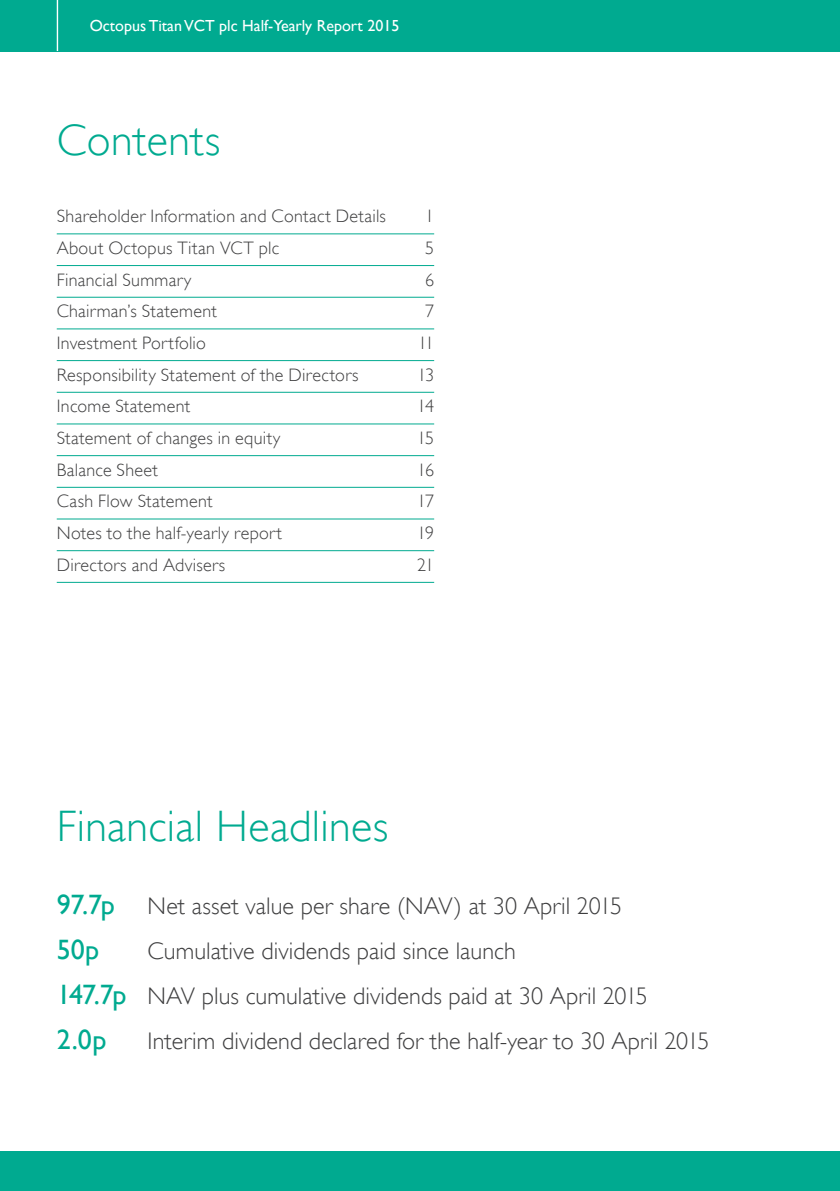
<style>
.page{position:relative;width:840px;height:1191px;background:#fff}
.page>*{position:absolute;margin:0;border:0;box-sizing:border-box;transform-origin:0 0}
.Subheading{font:300 44px "Gill Sans";letter-spacing:.01em;color:#00aa90}
.BodyCopy{font:28px "Gill Sans";color:#00aa90}
.BodyCopy-2{font:300 24px "Gill Sans";letter-spacing:.005em;color:#3e3e3f}
.Main_body_text{font:300 18px "Gill Sans";letter-spacing:.015em;color:#3e3e3f}
.t1{font:16px "Gill Sans";color:#fff}
.s1{font-weight:400;font-size:28px;color:#00aa90}
</style>
<div class="page">
<div style="left:0;top:0;width:839px;height:51px;background:#00aa90"></div>
<hr style="left:57px;top:0;width:1px;height:51px;background:#fff">
<div style="left:0;top:1151px;width:839px;height:40px;background:#00aa90"></div>
<hr style="left:57px;top:233px;width:377px;height:1px;background:#00aa90">
<hr style="left:57px;top:265px;width:377px;height:1px;background:#00aa90">
<hr style="left:57px;top:297px;width:377px;height:1px;background:#00aa90">
<hr style="left:57px;top:328px;width:377px;height:1px;background:#00aa90">
<hr style="left:57px;top:360px;width:377px;height:1px;background:#00aa90">
<hr style="left:57px;top:392px;width:377px;height:1px;background:#00aa90">
<hr style="left:57px;top:423px;width:377px;height:1px;background:#00aa90">
<hr style="left:57px;top:455px;width:377px;height:1px;background:#00aa90">
<hr style="left:57px;top:487px;width:377px;height:1px;background:#00aa90">
<hr style="left:57px;top:518px;width:377px;height:1px;background:#00aa90">
<hr style="left:57px;top:550px;width:377px;height:1px;background:#00aa90">
<hr style="left:57px;top:582px;width:377px;height:1px;background:#00aa90">
<p class="t1" style="left:90px;top:16px;width:311px">Octopus Titan VCT plc Half-Yearly Report 2015</p>
<p class="Subheading" style="left:57px;top:115px;width:165px">Contents</p>
<p class="Main_body_text" style="left:57px;top:206px;width:330px">Shareholder Information and Contact Details</p>
<p class="Main_body_text" style="left:425px;top:206px;width:10px">1</p>
<p class="Main_body_text" style="left:57px;top:238px;width:224px">About Octopus Titan VCT plc</p>
<p class="Main_body_text" style="left:425px;top:238px;width:10px">5</p>
<p class="Main_body_text" style="left:57px;top:269px;width:136px">Financial Summary</p>
<p class="Main_body_text" style="left:425px;top:269px;width:10px">6</p>
<p class="Main_body_text" style="left:57px;top:301px;width:162px">Chairman’s Statement</p>
<p class="Main_body_text" style="left:425px;top:301px;width:10px">7</p>
<p class="Main_body_text" style="left:57px;top:333px;width:151px">Investment Portfolio</p>
<p class="Main_body_text" style="left:418px;top:333px;width:17px">11</p>
<p class="Main_body_text" style="left:57px;top:364px;width:303px">Responsibility Statement of the Directors</p>
<p class="Main_body_text" style="left:417px;top:364px;width:18px">13</p>
<p class="Main_body_text" style="left:57px;top:396px;width:135px">Income Statement</p>
<p class="Main_body_text" style="left:417px;top:396px;width:19px">14</p>
<p class="Main_body_text" style="left:57px;top:428px;width:225px">Statement of changes in equity</p>
<p class="Main_body_text" style="left:417px;top:428px;width:19px">15</p>
<p class="Main_body_text" style="left:57px;top:459px;width:103px">Balance Sheet</p>
<p class="Main_body_text" style="left:417px;top:459px;width:19px">16</p>
<p class="Main_body_text" style="left:57px;top:491px;width:157px">Cash Flow Statement</p>
<p class="Main_body_text" style="left:417px;top:491px;width:18px">17</p>
<p class="Main_body_text" style="left:57px;top:523px;width:227px">Notes to the half-yearly report</p>
<p class="Main_body_text" style="left:417px;top:523px;width:19px">19</p>
<p class="Main_body_text" style="left:57px;top:554px;width:170px">Directors and Advisers</p>
<p class="Main_body_text" style="left:417px;top:554px;width:18px">21</p>
<p class="Subheading" style="left:57px;top:801px;width:333px">Financial Headlines</p>
<p class="BodyCopy-2" style="left:57px;top:892px;width:566px"><span class="s1">97.7p</span> Net asset value per share (NAV) at 30 April 2015</p>
<p class="BodyCopy" style="left:57px;top:933px;width:44px">50p</p>
<p class="BodyCopy-2" style="left:147px;top:937px;width:369px">Cumulative dividends paid since launch</p>
<p class="BodyCopy-2" style="left:57px;top:982px;width:592px"><span class="s1">147.7p</span> NAV plus cumulative dividends paid at 30 April 2015</p>
<p class="BodyCopy" style="left:57px;top:1023px;width:51px">2.0p</p>
<p class="BodyCopy-2" style="left:147px;top:1027px;width:563px">Interim dividend declared for the half-year to 30 April 2015</p>
</div>
